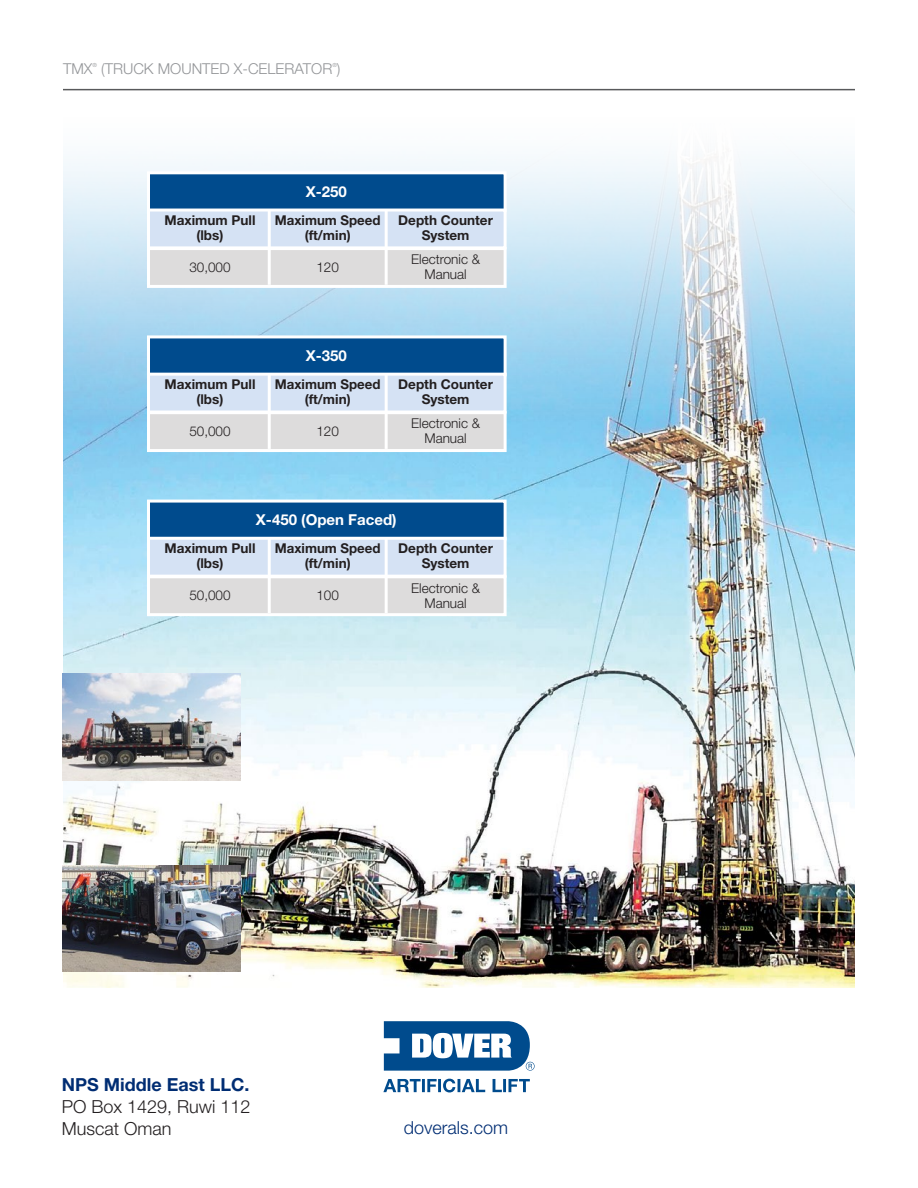
<style>
.page{position:relative;width:918px;height:1188px;background:#fff}
.page>*{position:absolute;margin:0;border:0;box-sizing:border-box;transform-origin:0 0}
.t1{font:300 18px/21.6px "Helvetica Neue LT Std";color:#231f20}
.t2{font:700 18px "Helvetica Neue LT Std";color:#002d73}
.t3{font:300 18px "Helvetica Neue LT Std";color:#002d73}
.t4{font:300 15px "Helvetica Neue LT Std";color:#939598}
.t5{font:700 15px "Helvetica Neue LT Std";color:#fff}
.t6{font:700 13.5px/15px "Helvetica Neue LT Std";color:#231f20;text-align:center}
.t7{font:300 13.5px/15px "Helvetica Neue LT Std";color:#231f20;text-align:center}
.t8{font:300 5.7px "Helvetica Neue LT Std";color:#939598}
</style>
<div class="page">
<img style="left:63px;top:421px;width:792px;height:566px">
<svg style="left:63px;top:156px;width:792px;height:265px"></svg>
<hr style="left:63px;top:89px;width:792px;height:1px;background:#58595b">
<svg style="left:384px;top:1021px;width:151px;height:50px"></svg>
<svg style="left:383px;top:1079px;width:147px;height:13px"></svg>
<img style="left:63px;top:865px;width:178px;height:107px">
<img style="left:63px;top:674px;width:178px;height:107px">
<div style="left:147px;top:171px;width:360px;height:41px;background:#004b8d;border:3px solid #fff"></div>
<div style="left:147px;top:209px;width:360px;height:40px;background:#d5e2f4;border:3px solid #fff"></div>
<div style="left:147px;top:247px;width:360px;height:41px;background:#dddcdc;border:3px solid #fff"></div>
<hr style="left:268px;top:210px;width:3px;height:75px;background:#fff">
<hr style="left:385px;top:210px;width:3px;height:75px;background:#fff">
<div style="left:147px;top:335px;width:360px;height:41px;background:#004b8d;border:3px solid #fff"></div>
<div style="left:147px;top:373px;width:360px;height:41px;background:#d5e2f4;border:3px solid #fff"></div>
<div style="left:147px;top:411px;width:360px;height:41px;background:#dddcdc;border:3px solid #fff"></div>
<hr style="left:268px;top:374px;width:3px;height:75px;background:#fff">
<hr style="left:385px;top:374px;width:3px;height:75px;background:#fff">
<div style="left:147px;top:500px;width:360px;height:40px;background:#004b8d;border:3px solid #fff"></div>
<div style="left:147px;top:537px;width:360px;height:41px;background:#d5e2f4;border:3px solid #fff"></div>
<div style="left:147px;top:575px;width:360px;height:41px;background:#dddcdc;border:3px solid #fff"></div>
<hr style="left:268px;top:538px;width:3px;height:75px;background:#fff">
<hr style="left:385px;top:538px;width:3px;height:75px;background:#fff">
<p class="t4" style="left:63px;top:59px;width:31px">TMX</p>
<p class="t8" style="left:92px;top:61px;width:6px">®</p>
<p class="t4" style="left:101px;top:59px;width:241px">(TRUCK MOUNTED X-CELERATOR )</p>
<p class="t8" style="left:332px;top:61px;width:6px">®</p>
<p class="t6" style="left:164px;top:213px;width:93px">Maximum Pull (lbs)</p>
<p class="t7" style="left:189px;top:260px;width:43px">30,000</p>
<p class="t5" style="left:306px;top:182px;width:43px">X-250</p>
<p class="t6" style="left:275px;top:213px;width:107px">Maximum Speed (ft/min)</p>
<p class="t7" style="left:316px;top:260px;width:24px">120</p>
<p class="t6" style="left:398px;top:213px;width:96px">Depth Counter<br>System</p>
<p class="t7" style="left:411px;top:252px;width:70px">Electronic &amp;<br>Manual</p>
<p class="t6" style="left:164px;top:377px;width:93px">Maximum Pull (lbs)</p>
<p class="t7" style="left:189px;top:424px;width:43px">50,000</p>
<p class="t5" style="left:306px;top:346px;width:43px">X-350</p>
<p class="t6" style="left:275px;top:377px;width:107px">Maximum Speed (ft/min)</p>
<p class="t7" style="left:316px;top:424px;width:24px">120</p>
<p class="t6" style="left:398px;top:377px;width:96px">Depth Counter<br>System</p>
<p class="t7" style="left:411px;top:416px;width:70px">Electronic &amp;<br>Manual</p>
<p class="t5" style="left:256px;top:510px;width:142px">X-450 (Open Faced)</p>
<p class="t6" style="left:164px;top:541px;width:93px">Maximum Pull (lbs)</p>
<p class="t7" style="left:189px;top:588px;width:43px">50,000</p>
<p class="t6" style="left:275px;top:541px;width:107px">Maximum Speed (ft/min)</p>
<p class="t7" style="left:316px;top:588px;width:24px">100</p>
<p class="t6" style="left:398px;top:541px;width:96px">Depth Counter<br>System</p>
<p class="t7" style="left:411px;top:580px;width:70px">Electronic &amp;<br>Manual</p>
<h1 class="t2" style="left:62px;top:1074px;width:189px">NPS Middle East LLC.</h1>
<h1 class="t1" style="left:62px;top:1095px;width:190px">PO Box 1429, Ruwi 112<br>Muscat Oman</h1>
<h1 class="t3" style="left:404px;top:1117px;width:106px">doverals.com</h1>
</div>
